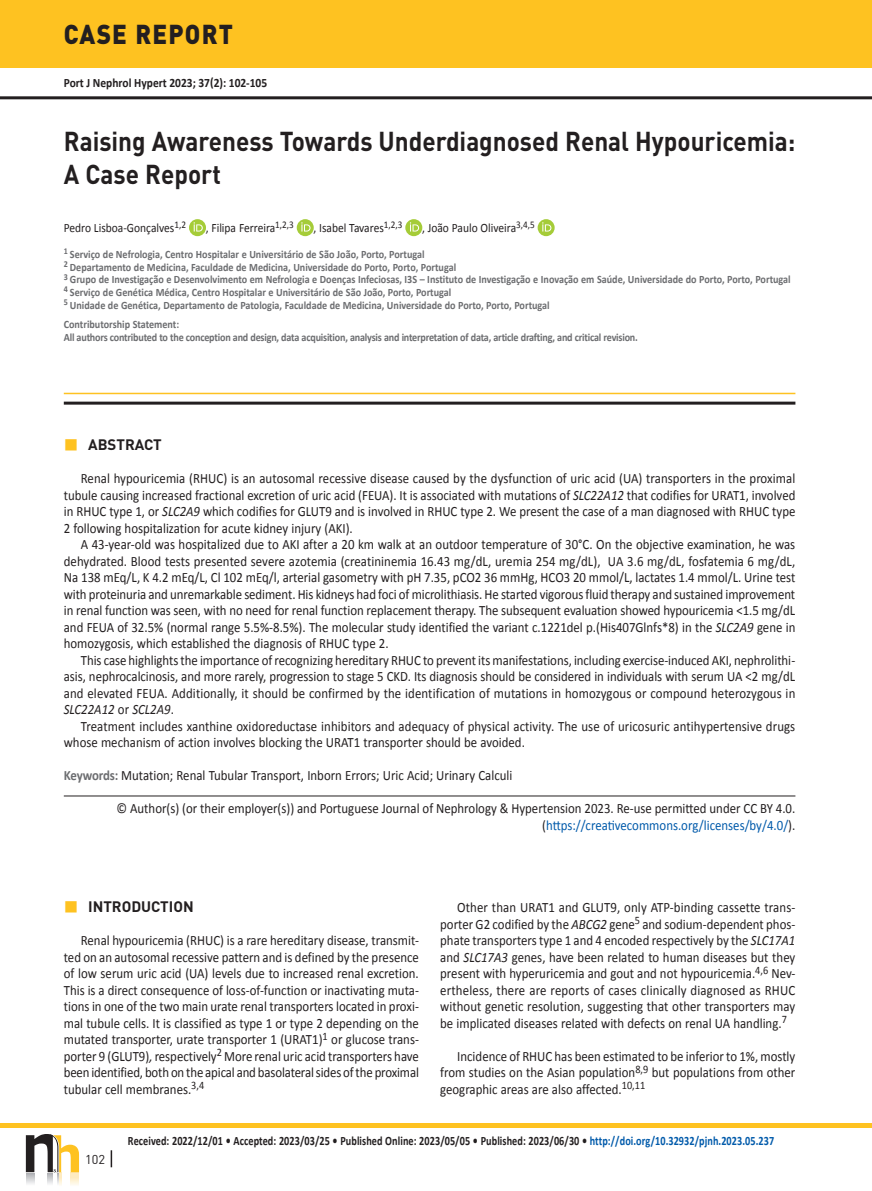
<style>
.page{position:relative;width:872px;height:1191px;background:#fff}
.page>*{position:absolute;margin:0;border:0;box-sizing:border-box;transform-origin:0 0}
.t1{font:700 27px/33px "DIN";color:#231f20;scale:.9 1}
.t2{font:900 27px "DIN";letter-spacing:.05em;color:#231f20;scale:.9 1}
.t3{font:700 15px "DIN";color:#231f20}
.t4{font:14.25px/16.5px "Calibri";color:#231f20;text-align:justify;scale:.9 1}
.t5{font:700 12.75px "Calibri";letter-spacing:.01em;color:#231f20;scale:.8 1}
.t6{font:12.75px "Calibri";color:#231f20;scale:.9 1}
.t7{font:700 12.75px "Calibri";letter-spacing:.01em;color:#231f20;scale:.9 1}
.t8{font:12.75px "DIN";color:#231f20}
.t9{font:700 11.25px/12.8px "Calibri";color:#6c6d70;scale:.9 1}
.t10{font:700 11.25px/12.8px "Calibri";letter-spacing:-.02em;color:#6c6d70;scale:.9 1}
.s1{font-style:italic}
.s2{font-weight:700;color:#6c6d70}
.s3{color:#015aaa}
</style>
<div class="page">
<hr style="left:0;top:96px;width:872px;height:3px;background:#231f20">
<hr style="left:0;top:1123px;width:872px;height:4px;background:#fec221">
<svg style="left:111px;top:1150px;width:1px;height:17px"></svg>
<div style="left:0;top:0;width:872px;height:68px;background:#fec221"></div>
<svg style="left:26px;top:1134px;width:53px;height:51px"></svg>
<div style="left:189px;top:219px;width:17px;height:17px;background:#a5cc38;border-radius:50%"></div>
<svg style="left:193px;top:222px;width:10px;height:9px"></svg>
<svg style="left:297px;top:219px;width:17px;height:17px"></svg>
<svg style="left:301px;top:222px;width:9px;height:9px"></svg>
<svg style="left:405px;top:219px;width:17px;height:17px"></svg>
<svg style="left:410px;top:222px;width:9px;height:9px"></svg>
<svg style="left:537px;top:219px;width:17px;height:17px"></svg>
<svg style="left:542px;top:222px;width:9px;height:9px"></svg>
<hr style="left:64px;top:393px;width:731px;height:1px;background:#fec221">
<hr style="left:64px;top:401px;width:731px;height:3px;background:#231f20">
<hr style="left:64px;top:795px;width:731px;height:1px;background:#231f20">
<h1 class="t2" style="left:64px;top:16px;width:189px">CASE REPORT</h1>
<p class="t7" style="left:64px;top:75px;width:228px">Port J Nephrol Hypert 2023; 37(2): 102-105</p>
<h1 class="t1" style="left:64px;top:124px;width:814px">Raising Awareness Towards Underdiagnosed Renal Hypouricemia:<br>A Case Report</h1>
<p class="t6" style="left:64px;top:220px;width:137px">Pedro Lisboa-Gonçalves<sup>1,2</sup></p>
<p class="t6" style="left:206px;top:220px;width:99px">, Filipa Ferreira<sup>1,2,3</sup></p>
<p class="t6" style="left:313px;top:220px;width:100px">, Isabel Tavares<sup>1,2,3</sup></p>
<p class="t6" style="left:422px;top:220px;width:127px">, João Paulo Oliveira<sup>3,4,5</sup></p>
<p class="t9" style="left:64px;top:247px;width:809px"><sup>1</sup> Serviço de Nefrologia, Centro Hospitalar e Universitário de São João, Porto, Portugal<br><sup>2</sup> Departamento de Medicina, Faculdade de Medicina, Universidade do Porto, Porto, Portugal<br><sup>3</sup> Grupo de Investigação e Desenvolvimento em Nefrologia e Doenças Infeciosas, I3S – Instituto de Investigação e Inovação em Saúde, Universidade do Porto, Porto, Portugal <sup>4</sup> Serviço de Genética Médica, Centro Hospitalar e Universitário de São João, Porto, Portugal<br><sup>5</sup> Unidade de Genética, Departamento de Patologia, Faculdade de Medicina, Universidade do Porto, Porto, Portugal</p>
<p class="t10" style="left:64px;top:317px;width:639px">Contributorship Statement:<br>All authors contributed to the conception and design, data acquisition, analysis and interpretation of data, article drafting, and critical revision.</p>
<p class="t3" style="left:88px;top:435px;width:75px">ABSTRACT</p>
<p class="t4" style="left:64px;top:469px;width:814px;text-indent:17px">Renal hypouricemia (RHUC) is an autosomal recessive disease caused by the dysfunction of uric acid (UA) transporters in the proximal tubule causing increased fractional excretion of uric acid (FEUA). It is associated with mutations of <span class="s1">SLC22A12</span> that codifies for URAT1, involved in RHUC type 1, or <span class="s1">SLC2A9</span> which codifies for GLUT9 and is involved in RHUC type 2. We present the case of a man diagnosed with RHUC type 2 following hospitalization for acute kidney injury (AKI).</p>
<p class="t4" style="left:64px;top:535px;width:814px;text-indent:17px">A 43-year-old was hospitalized due to AKI after a 20 km walk at an outdoor temperature of 30°C. On the objective examination, he was dehydrated. Blood tests presented severe azotemia (creatininemia 16.43 mg/dL, uremia 254 mg/dL), UA 3.6 mg/dL, fosfatemia 6 mg/dL, Na 138 mEq/L, K 4.2 mEq/L, Cl 102 mEq/l, arterial gasometry with pH 7.35, pCO2 36 mmHg, HCO3 20 mmol/L, lactates 1.4 mmol/L. Urine test with proteinuria and unremarkable sediment. His kidneys had foci of microlithiasis. He started vigorous fluid therapy and sustained improvement in renal function was seen, with no need for renal function replacement therapy. The subsequent evaluation showed hypouricemia &lt;1.5 mg/dL and FEUA of 32.5% (normal range 5.5%-8.5%). The molecular study identified the variant c.1221del p.(His407Glnfs*8) in the <span class="s1">SLC2A9</span> gene in homozygosis, which established the diagnosis of RHUC type 2.</p>
<p class="t4" style="left:64px;top:651px;width:814px;text-indent:17px">This case highlights the importance of recognizing hereditary RHUC to prevent its manifestations, including exercise-induced AKI, nephrolithi&shy;asis, nephrocalcinosis, and more rarely, progression to stage 5 CKD. Its diagnosis should be considered in individuals with serum UA &lt;2 mg/dL and elevated FEUA. Additionally, it should be confirmed by the identification of mutations in homozygous or compound heterozygous in <span class="s1">SLC22A12</span> or <span class="s1">SCL2A9</span>.</p>
<p class="t4" style="left:64px;top:717px;width:814px;text-indent:17px">Treatment includes xanthine oxidoreductase inhibitors and adequacy of physical activity. The use of uricosuric antihypertensive drugs whose mechanism of action involves blocking the URAT1 transporter should be avoided.</p>
<p class="t4" style="left:64px;top:766px;width:500px"><span class="s2">Keywords:</span> Mutation; Renal Tubular Transport, Inborn Errors; Uric Acid; Urinary Calculi</p>
<p class="t4" style="left:117px;top:799px;width:755px;text-align:right">© Author(s) (or their employer(s)) and Portuguese Journal of Nephrology &amp; Hypertension 2023. Re-use permitted under CC BY 4.0. (<span class="s3">https://creativecommons.org/licenses/by/4.0/</span>).</p>
<p class="t3" style="left:88px;top:897px;width:107px">INTRODUCTION</p>
<p class="t4" style="left:64px;top:931px;width:396px;text-indent:17px">Renal hypouricemia (RHUC) is a rare hereditary disease, transmit&shy;ted on an autosomal recessive pattern and is defined by the presence of low serum uric acid (UA) levels due to increased renal excretion.<br>This is a direct consequence of loss-of-function or inactivating muta&shy;tions in one of the two main urate renal transporters located in proxi&shy;mal tubule cells. It is classified as type 1 or type 2 depending on the mutated transporter, urate transporter 1 (URAT1)<sup>1</sup> or glucose trans&shy;porter 9 (GLUT9)<span class="s1">,</span> respectively<sup>2</sup> More renal uric acid transporters have been identified, both on the apical and basolateral sides of the proximal tubular cell membranes.<sup>3,4</sup></p>
<p class="t4" style="left:440px;top:898px;width:396px;text-indent:17px">Other than URAT1 and GLUT9, only ATP-binding cassette trans&shy;porter G2 codified by the <span class="s1">ABCG2</span> gene<sup>5</sup> and sodium-dependent phos&shy;phate transporters type 1 and 4 encoded respectively by the <span class="s1">SLC17A1 </span>and <span class="s1">SLC17A3</span> genes, have been related to human diseases but they present with hyperuricemia and gout and not hypouricemia.<sup>4,6</sup> Nev&shy;ertheless, there are reports of cases clinically diagnosed as RHUC without genetic resolution, suggesting that other transporters may be implicated diseases related with defects on renal UA handling.<sup>7</sup></p>
<p class="t4" style="left:440px;top:1047px;width:396px;text-indent:17px">Incidence of RHUC has been estimated to be inferior to 1%, mostly from studies on the Asian population<sup>8,9</sup> but populations from other geographic areas are also affected.<sup>10,11</sup></p>
<p class="t8" style="left:85px;top:1151px;width:21px">102</p>
<p class="t5" style="left:128px;top:1133px;width:809px">Received: 2022/12/01 • Accepted: 2023/03/25 • Published Online: 2023/05/05 • Published: 2023/06/30 • <span class="s3">http://doi.org/10.32932/pjnh.2023.05.237</span></p>
</div>
